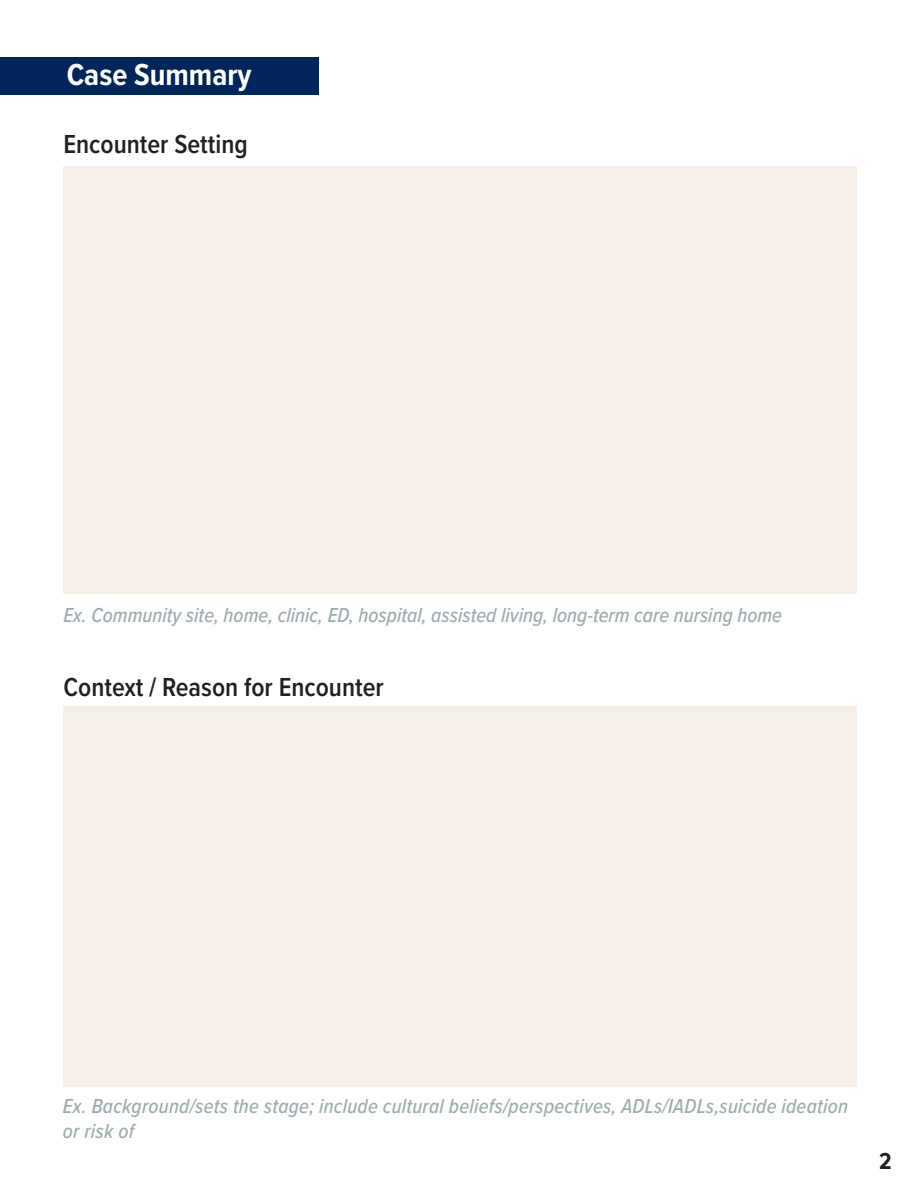
<style>
.page{position:relative;width:918px;height:1188px;background:#fff}
.page>*{position:absolute;margin:0;border:0;box-sizing:border-box;transform-origin:0 0}
.t1{font:700 31.5px "Proxima Nova Cond";color:#fff}
.t2{font:600 27px "Proxima Nova Cond";color:#231f20}
.t3{font:700 24px "Proxima Nova Cond";color:#231f20}
.t4{font:italic 500 21px/25.2px "Proxima Nova Cond";letter-spacing:.01em;color:#9eabae}
</style>
<div class="page">
<div style="left:0;top:58px;width:318px;height:37px;background:#00255b"></div>
<div style="left:63px;top:167px;width:794px;height:427px;background:#f6efe7"></div>
<div style="left:63px;top:706px;width:794px;height:380px;background:#f6efe7"></div>
<h1 class="t1" style="left:67px;top:52px;width:186px">Case Summary</h1>
<p class="t2" style="left:63px;top:124px;width:186px">Encounter Setting</p>
<p class="t4" style="left:63px;top:602px;width:720px">Ex. Community site, home, clinic, ED, hospital, assisted living, long-term care nursing home</p>
<p class="t2" style="left:63px;top:667px;width:322px">Context / Reason for Encounter</p>
<p class="t4" style="left:63px;top:1093px;width:787px">Ex. Background/sets the stage; include cultural beliefs/perspectives, ADLs/IADLs,suicide ideation or risk of</p>
<p class="t3" style="left:879px;top:1143px;width:14px">2</p>
</div>
